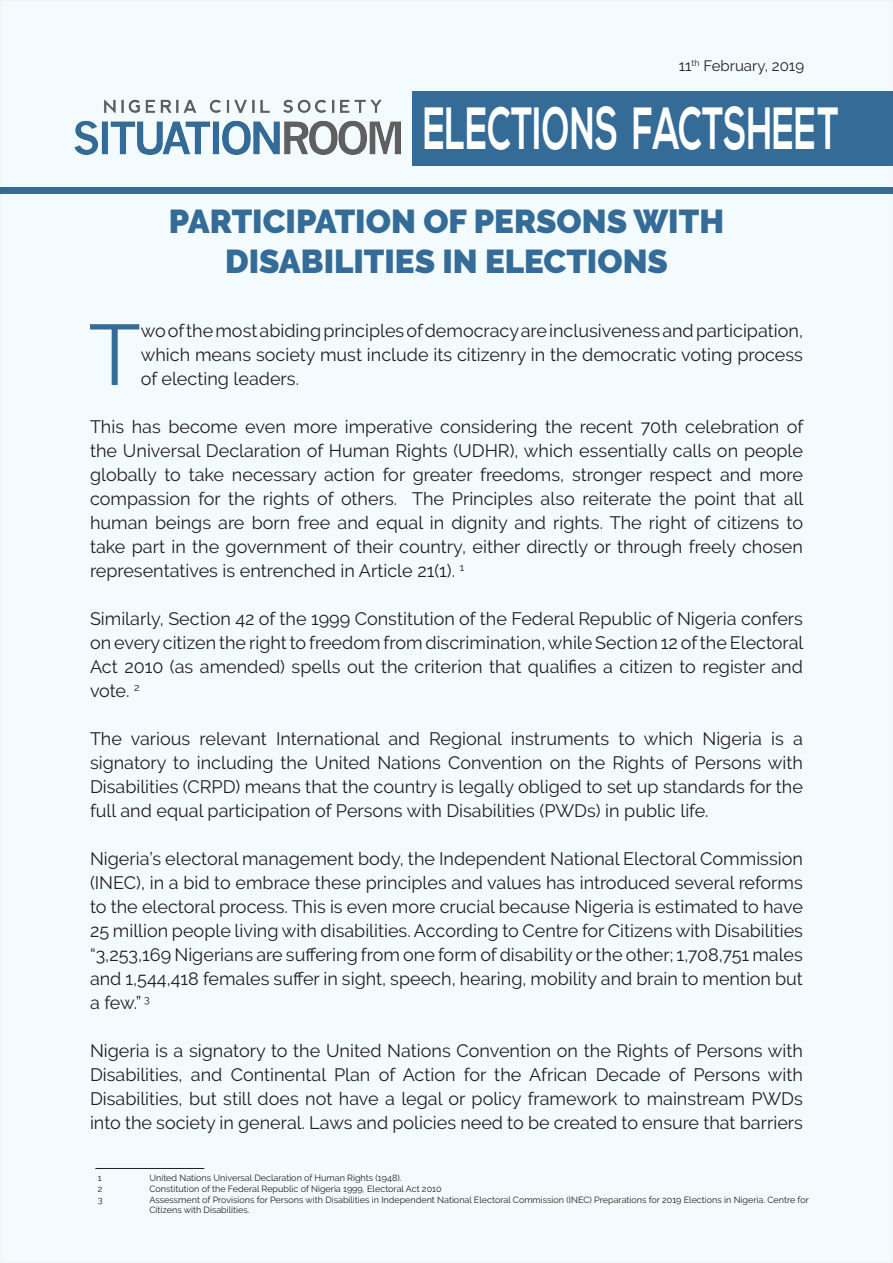
<style>
.page{position:relative;width:893px;height:1263px;background:#fff}
.page>*{position:absolute;margin:0;border:0;box-sizing:border-box;transform-origin:0 0}
.t1{font:85.65px "Raleway";color:#346b97}
.t2{font:700 59.4px "Nexa";color:#fff;scale:.59 1}
.t3{font:900 33px/39.6px "Raleway";color:#346b97;text-align:center}
.t4{font:18px/24px "Raleway";color:#231f20;text-align:justify}
.t5{font:15px "Raleway";color:#231f20}
.t6{font:9px/10.8px "Raleway";color:#231f20}
</style>
<div class="page">
<div style="left:1px;top:1px;width:891px;height:1261px;background:#f3fbfe"></div>
<div style="left:0;top:187px;width:893px;height:6px;background:#346b97"></div>
<div style="left:413px;top:92px;width:480px;height:74px;background:#346b97"></div>
<img style="left:74px;top:99px;width:326px;height:56px">
<hr style="left:95px;top:1168px;width:109px;height:1px;background:#231f20">
<p class="t5" style="left:679px;top:57px;width:127px">11<sup>th</sup> February, 2019</p>
<p class="t2" style="left:423px;top:94px;width:706px">ELECTIONS FACTSHEET</p>
<p class="t3" style="left:169px;top:202px;width:557px">PARTICIPATION OF PERSONS WITH<br>DISABILITIES IN ELECTIONS</p>
<p class="t1" style="left:89px;top:305px;width:54px">T</p>
<p class="t4" style="left:141px;top:319px;width:664px">wo of the most abiding principles of democracy are inclusiveness and participation, which means society must include its citizenry in the democratic voting process of electing leaders.</p>
<p class="t4" style="left:90px;top:415px;width:715px">This has become even more imperative considering the recent 70th celebration of the Universal Declaration of Human Rights (UDHR), which essentially calls on people globally to take necessary action for greater freedoms, stronger respect and more compassion for the rights of others. The Principles also reiterate the point that all human beings are born free and equal in dignity and rights. The right of citizens to take part in the government of their country, either directly or through freely chosen representatives is entrenched in Article 21(1). <sup>1</sup></p>
<p class="t4" style="left:90px;top:607px;width:715px">Similarly, Section 42 of the 1999 Constitution of the Federal Republic of Nigeria confers on every citizen the right to freedom from discrimination, while Section 12 of the Electoral Act 2010 (as amended) spells out the criterion that qualifies a citizen to register and vote. <sup>2</sup></p>
<p class="t4" style="left:90px;top:727px;width:714px">The various relevant International and Regional instruments to which Nigeria is a signatory to including the United Nations Convention on the Rights of Persons with Disabilities (CRPD) means that the country is legally obliged to set up standards for the full and equal participation of Persons with Disabilities (PWDs) in public life.</p>
<p class="t4" style="left:90px;top:847px;width:714px">Nigeria’s electoral management body, the Independent National Electoral Commission (INEC), in a bid to embrace these principles and values has introduced several reforms to the electoral process. This is even more crucial because Nigeria is estimated to have 25 million people living with disabilities. According to Centre for Citizens with Disabilities “3,253,169 Nigerians are suffering from one form of disability or the other; 1,708,751 males and 1,544,418 females suffer in sight, speech, hearing, mobility and brain to mention but a few.” <sup>3</sup></p>
<p class="t4" style="left:90px;top:1039px;width:714px">Nigeria is a signatory to the United Nations Convention on the Rights of Persons with Disabilities, and Continental Plan of Action for the African Decade of Persons with Disabilities, but still does not have a legal or policy framework to mainstream PWDs into the society in general. Laws and policies need to be created to ensure that barriers</p>
<p class="t6" style="left:98px;top:1172px;width:5px">1</p>
<p class="t6" style="left:149px;top:1172px;width:254px">United Nations Universal Declaration of Human Rights (1948).</p>
<p class="t6" style="left:98px;top:1183px;width:6px">2</p>
<p class="t6" style="left:149px;top:1183px;width:294px">Constitution of the Federal Republic of Nigeria 1999, Electoral Act 2010</p>
<p class="t6" style="left:98px;top:1194px;width:6px">3</p>
<p class="t6" style="left:149px;top:1194px;width:661px">Assessment of Provisions for Persons with Disabilities in Independent National Electoral Commission (INEC) Preparations for 2019 Elections in Nigeria. Centre for<br>Citizens with Disabilities.</p>
</div>
